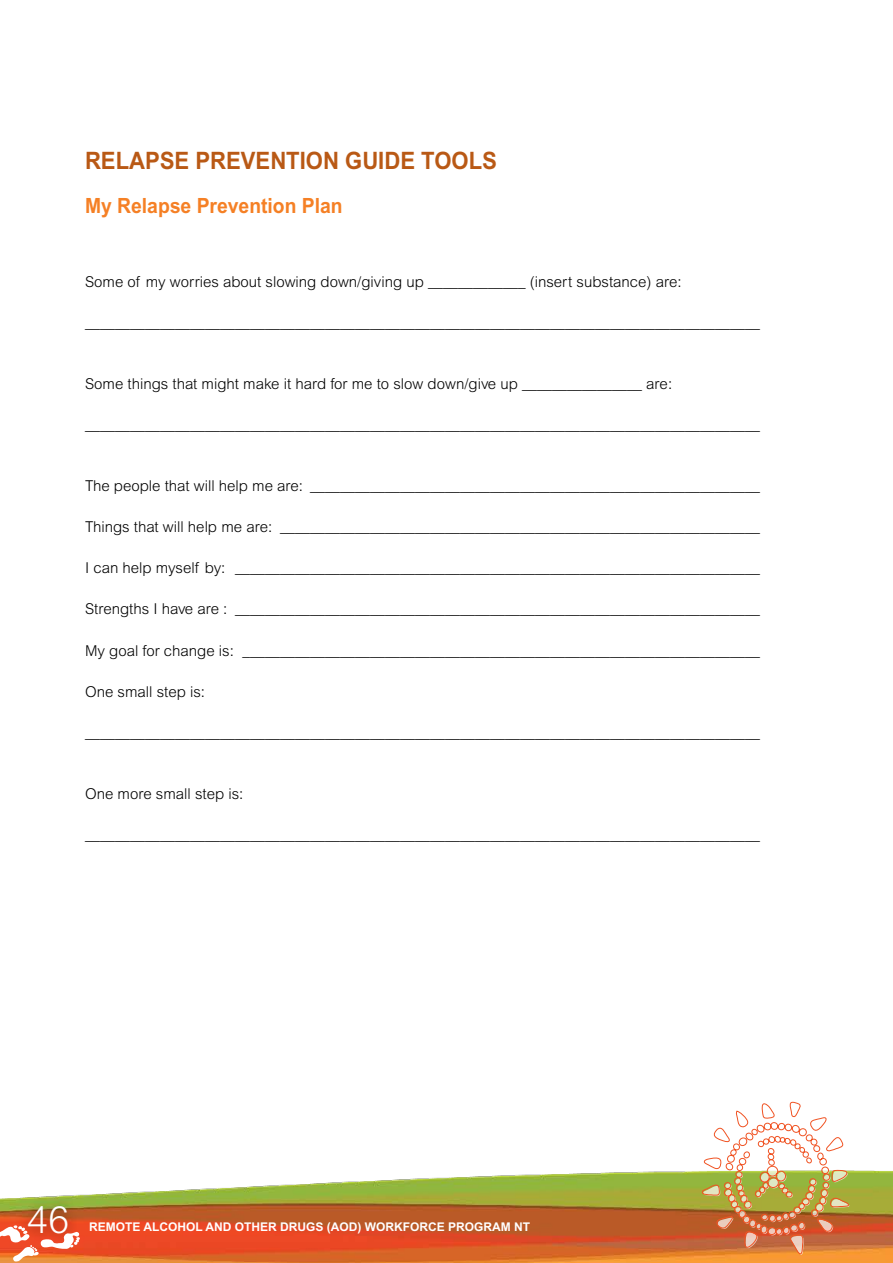
<style>
.page{position:relative;width:893px;height:1263px;background:#fff}
.page>*{position:absolute;margin:0;border:0;box-sizing:border-box;transform-origin:0 0}
.t1{font:300 37.5px "Arial MT Std";color:#fff}
.t2{font:700 24px "Arial MT Std";color:#b95915;scale:.92 1}
.t3{font:700 21px "Arial MT Std";color:#f58025;scale:.92 1}
.t4{font:300 15px "Arial MT Std";color:#000}
.t5{font:700 12px "Arial MT Std";color:#fff}
</style>
<div class="page">
<img style="left:0;top:1170px;width:893px;height:93px">
<div style="left:17px;top:1195px;width:62px;height:50px;background:#000;opacity:.45"></div>
<svg style="left:0;top:1224px;width:81px;height:38px"></svg>
<svg style="left:701px;top:1101px;width:150px;height:154px"></svg>
<h2 class="t2" style="left:85px;top:146px;width:449px">RELAPSE PREVENTION GUIDE TOOLS</h2>
<h3 class="t3" style="left:85px;top:193px;width:282px">My Relapse Prevention Plan</h3>
<p class="t4" style="left:85px;top:273px;width:598px">Some of my worries about slowing down/giving up _____________ (insert substance) are:</p>
<p class="t4" style="left:85px;top:314px;width:676px">__________________________________________________________________________________________</p>
<p class="t4" style="left:85px;top:375px;width:589px">Some things that might make it hard for me to slow down/give up ________________ are:</p>
<p class="t4" style="left:85px;top:416px;width:676px">__________________________________________________________________________________________</p>
<p class="t4" style="left:85px;top:477px;width:676px">The people that will help me are: ____________________________________________________________</p>
<p class="t4" style="left:85px;top:518px;width:676px">Things that will help me are: ________________________________________________________________</p>
<p class="t4" style="left:85px;top:559px;width:676px">I can help myself by: ______________________________________________________________________</p>
<p class="t4" style="left:85px;top:600px;width:676px">Strengths I have are : ______________________________________________________________________</p>
<p class="t4" style="left:85px;top:642px;width:676px">My goal for change is: _____________________________________________________________________</p>
<p class="t4" style="left:85px;top:683px;width:122px">One small step is:</p>
<p class="t4" style="left:85px;top:724px;width:676px">__________________________________________________________________________________________</p>
<p class="t4" style="left:85px;top:785px;width:160px">One more small step is:</p>
<p class="t4" style="left:85px;top:826px;width:676px">__________________________________________________________________________________________</p>
<h1 class="t1" style="left:28px;top:1199px;width:43px">46</h1>
<p class="t5" style="left:89px;top:1220px;width:442px">REMOTE ALCOHOL AND OTHER DRUGS (AOD) WORKFORCE PROGRAM NT</p>
</div>
